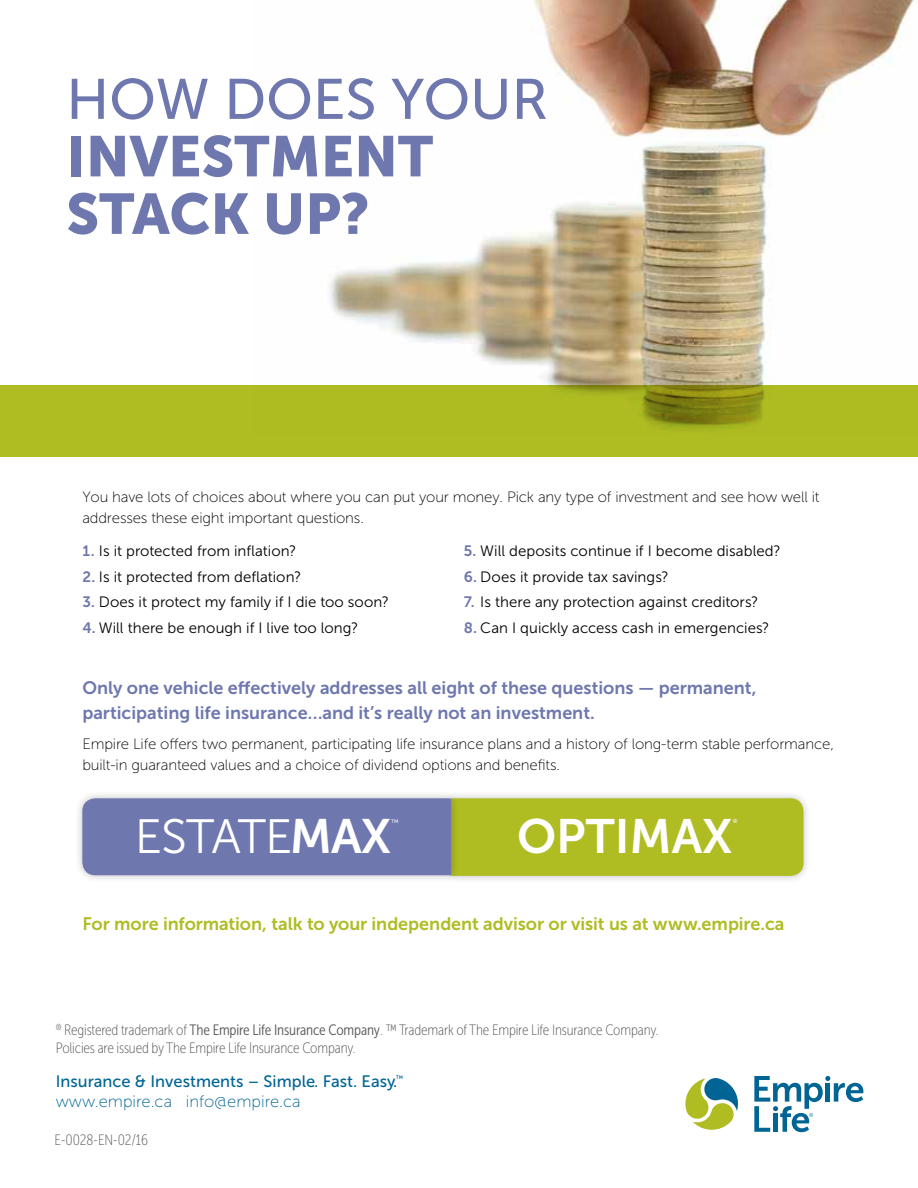
<style>
.page{position:relative;width:918px;height:1188px;background:#fff}
.page>*{position:absolute;margin:0;border:0;box-sizing:border-box;transform-origin:0 0}
.t1{font:56.85px/57.4px "Museo Sans 900";color:#6e77ae}
.t2{font:56.85px "Museo Sans 500";color:#6e77ae}
.t3{font:48.15px "Museo Sans 300";letter-spacing:-.02em;color:#fff}
.t4{font:48px "Museo Sans 700";color:#fff}
.t5{font:18px/25.5px "Museo Sans 700";color:#6e77ae}
.t6{font:18px "Museo Sans 700";letter-spacing:-.005em;color:#afbc22}
.t7{font:16.5px "Museo Sans 500";color:#006595}
.t8{font:16.5px "Museo Sans 100";color:#006595}
.t9{font:15px/21px "Museo Sans 100";letter-spacing:-.01em;color:#000}
.t10{font:15px "Museo Sans 300";letter-spacing:.005em;color:#000}
.t11{font:15px/18px "Museo Sans Cond 100";letter-spacing:-.01em;color:#58595b}
.t12{font:5.85px "Museo Sans 500";color:#fff}
.t13{font:5.1px "Museo Sans 500";color:#fff}
.s1{font-family:"Museo Sans 700";color:#6e77ae}
.s2{font-family:"Museo Sans 700"}
.s3{font-family:"Museo Sans Cond 300"}
</style>
<div class="page">
<div style="left:443px;top:790px;width:369px;height:94px;background:#000;opacity:.25"></div>
<div style="left:74px;top:790px;width:385px;height:94px;background:#000;opacity:.25"></div>
<svg style="left:82px;top:798px;width:722px;height:78px"></svg>
<img style="left:330px;top:0;width:584px;height:385px">
<svg style="left:685px;top:1078px;width:53px;height:52px"></svg>
<svg style="left:754px;top:1076px;width:109px;height:56px"></svg>
<div style="left:0;top:385px;width:918px;height:72px;background:#afbc22"></div>
<h1 class="t2" style="left:66px;top:68px;width:483px">HOW DOES YOUR</h1>
<h1 class="t1" style="left:66px;top:128px;width:368px">INVESTMENT<br>STACK UP?</h1>
<p class="t9" style="left:82px;top:486px;width:739px">You have lots of choices about where you can put your money. Pick any type of investment and see how well it addresses these eight important questions.</p>
<p class="t10" style="left:82px;top:543px;width:216px"><span class="s1">1.</span> Is it protected from inflation?</p>
<p class="t10" style="left:82px;top:569px;width:220px"><span class="s1">2.</span> Is it protected from deflation?</p>
<p class="t10" style="left:82px;top:594px;width:308px"><span class="s1">3.</span> Does it protect my family if I die too soon?</p>
<p class="t10" style="left:82px;top:620px;width:277px"><span class="s1">4.</span> Will there be enough if I live too long?</p>
<p class="t10" style="left:464px;top:543px;width:319px"><span class="s1">5.</span> Will deposits continue if I become disabled?</p>
<p class="t10" style="left:464px;top:569px;width:206px"><span class="s1">6.</span> Does it provide tax savings?</p>
<p class="t10" style="left:464px;top:594px;width:296px"><span class="s1">7.</span> Is there any protection against creditors?</p>
<p class="t10" style="left:464px;top:620px;width:307px"><span class="s1">8.</span> Can I quickly access cash in emergencies?</p>
<p class="t5" style="left:82px;top:675px;width:676px">Only one vehicle effectively addresses all eight of these questions — permanent, participating life insurance…and it’s really not an investment.</p>
<p class="t9" style="left:82px;top:734px;width:753px">Empire Life offers two permanent, participating life insurance plans and a history of long-term stable performance, built-in guaranteed values and a choice of dividend options and benefits.</p>
<h2 class="t3" style="left:135px;top:811px;width:258px">ESTATE<span class="s2">MAX</span></h2>
<p class="t13" style="left:391px;top:818px;width:9px">TM</p>
<h3 class="t4" style="left:517px;top:810px;width:217px">OPTIMAX</h3>
<p class="t12" style="left:733px;top:818px;width:6px">®</p>
<p class="t6" style="left:82px;top:914px;width:704px">For more information, talk to your independent advisor or visit us at www.empire.ca</p>
<p class="t11" style="left:56px;top:1021px;width:604px"><sup>®</sup> Registered trademark of <span class="s3">The Empire Life Insurance Company</span>. ™ Trademark of The Empire Life Insurance Company.<br>Policies are issued by The Empire Life Insurance Company.</p>
<p class="t7" style="left:56px;top:1072px;width:349px">Insurance &amp; Investments – Simple. Fast. Easy.<sup>™</sup></p>
<p class="t8" style="left:56px;top:1092px;width:246px">www.empire.ca info@empire.ca</p>
<p class="t11" style="left:55px;top:1131px;width:95px">E-0028-EN-02/16</p>
</div>
